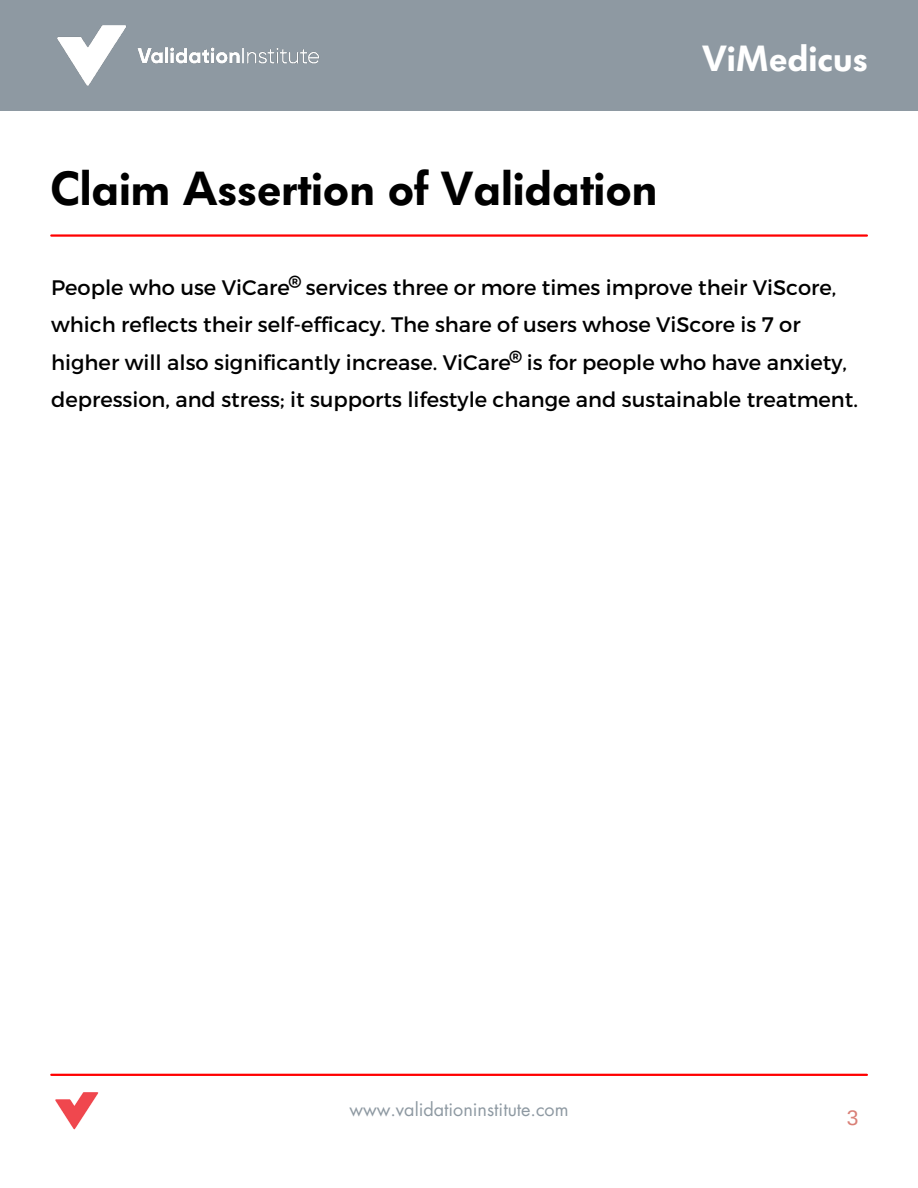
<style>
.page{position:relative;width:918px;height:1188px;background:#fff}
.page>*{position:absolute;margin:0;border:0;box-sizing:border-box;transform-origin:0 0}
.t1{font:600 47.25px "Futura BQ";color:#000}
.t2{font:600 36px "Futura BQ";color:#fff}
.t3{font:21px/37.5px "Montserrat";color:#000}
.t4{font:21px "Arimo";color:#d97f76}
.t5{font:18px "Futura LT";color:#8e99a2}
.t6{font:700 18px "Montserrat";color:#000}
</style>
<div class="page">
<div style="left:0;top:0;width:918px;height:111px;background:#8e99a2"></div>
<img style="left:57px;top:25px;width:262px;height:61px">
<hr style="left:51px;top:1074px;width:816px;height:2px;background:#f00">
<img style="left:55px;top:1092px;width:44px;height:38px">
<hr style="left:51px;top:234px;width:816px;height:3px;background:#f00">
<h1 class="t1" style="left:50px;top:161px;width:609px">Claim Assertion of Validation</h1>
<h2 class="t2" style="left:702px;top:38px;width:167px">ViMedicus</h2>
<p class="t6" style="left:288px;top:270px;width:15px">®</p>
<p class="t3" style="left:51px;top:267px;width:808px">People who use ViCare services three or more times improve their ViScore, which reflects their self-efficacy. The share of users whose ViScore is 7 or higher will also significantly increase. ViCare is for people who have anxiety, depression, and stress; it supports lifestyle change and sustainable treatment.</p>
<p class="t6" style="left:509px;top:345px;width:15px">®</p>
<p class="t5" style="left:349px;top:1098px;width:221px">www.validationinstitute.com</p>
<p class="t4" style="left:847px;top:1106px;width:13px">3</p>
</div>
